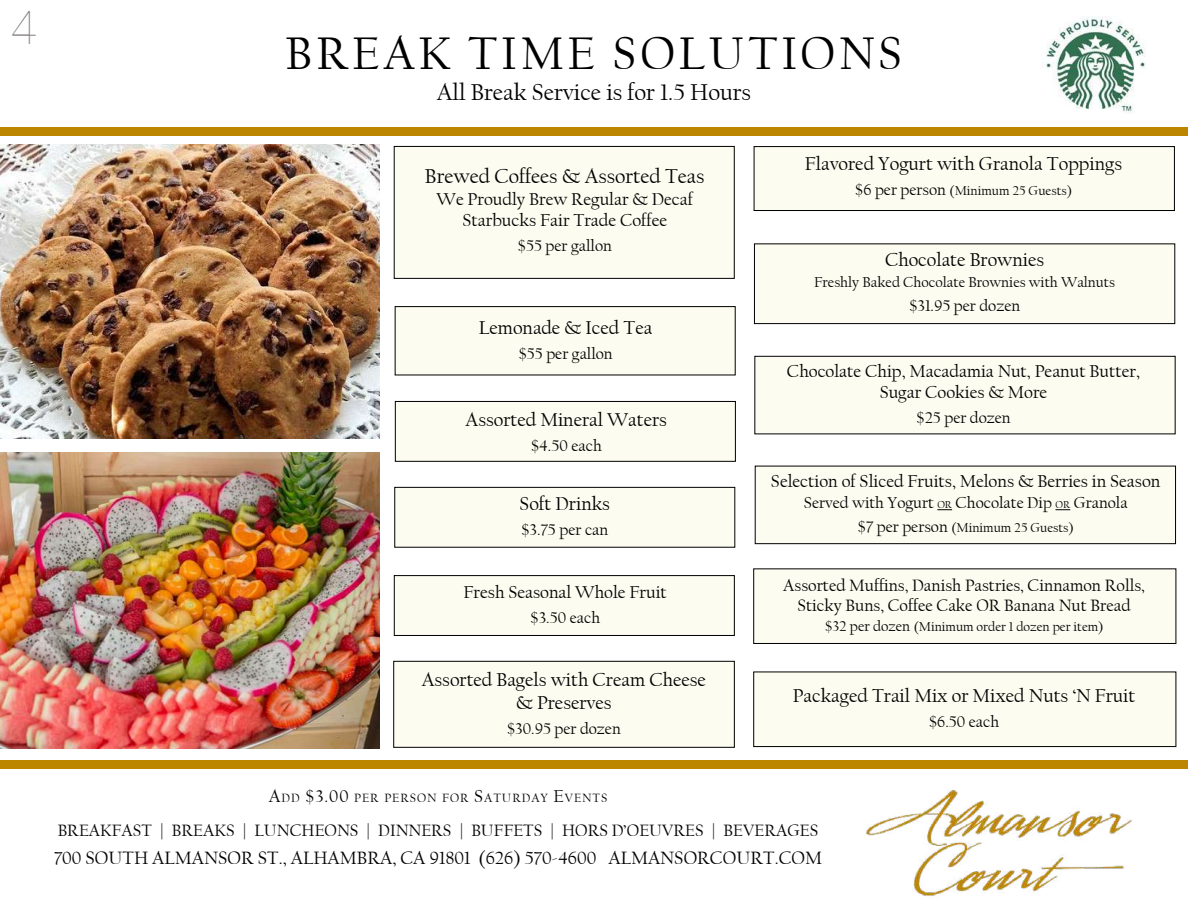
<style>
.page{position:relative;width:1188px;height:918px;background:#fff}
.page>*{position:absolute;margin:0;border:0;box-sizing:border-box;transform-origin:0 0}
.t1{font:48px "Californian FB";letter-spacing:.075em;color:#000}
.t2{font:200 48px "Helvetica Neue";color:#837e7e}
.t3{font:24px "Californian FB";color:#000}
.t4{font:21px "Californian FB";color:#000}
.t5{font:19.5px/23.4px "Californian FB";color:#000;text-align:center}
.t6{font:18.75px "Californian FB";color:#000}
.t7{font:18px/21.6px "Californian FB";color:#000;text-align:center}
.t8{font:17.25px/20.7px "Californian FB";color:#000;text-align:center}
.t9{font:16.5px "Californian FB";color:#000}
.t10{font:15px "Californian FB";color:#000}
.t11{font:13.5px "Californian FB";color:#000}
.t12{font:12.6px "Californian FB";letter-spacing:.07em;color:#000}
.s1{font-size:18px}
.s2{font-size:16.5px}
.s3{font-size:10.5px}
.s4{font-size:15px}
</style>
<div class="page">
<div style="left:0;top:127px;width:1188px;height:9px;background:#bd8600"></div>
<div style="left:0;top:760px;width:1188px;height:9px;background:#bd8600"></div>
<img style="left:0;top:145px;width:380px;height:294px">
<img style="left:0;top:453px;width:380px;height:295px">
<img style="left:866px;top:789px;width:266px;height:107px">
<img style="left:1045px;top:17px;width:101px;height:96px">
<div style="left:394px;top:661px;width:340px;height:86px;background:#fdfcf0"></div>
<div style="left:394px;top:661px;width:341px;height:87px;border:1px solid #000"></div>
<div style="left:395px;top:487px;width:340px;height:60px;background:#fdfcf0"></div>
<div style="left:395px;top:487px;width:340px;height:60px;border:1px solid #000"></div>
<div style="left:395px;top:401px;width:340px;height:60px;background:#fdfcf0"></div>
<div style="left:395px;top:401px;width:341px;height:61px;border:1px solid #000"></div>
<div style="left:394px;top:146px;width:340px;height:132px;background:#fdfcf0"></div>
<div style="left:394px;top:146px;width:340px;height:133px;border:1px solid #000"></div>
<div style="left:394px;top:576px;width:340px;height:59px;background:#fdfcf0"></div>
<div style="left:394px;top:575px;width:341px;height:61px;border:1px solid #000"></div>
<div style="left:754px;top:569px;width:422px;height:74px;background:#fdfcf0"></div>
<div style="left:754px;top:569px;width:422px;height:75px;border:1px solid #000"></div>
<div style="left:754px;top:147px;width:420px;height:64px;background:#fdfcf0"></div>
<div style="left:754px;top:146px;width:421px;height:65px;border:1px solid #000"></div>
<div style="left:754px;top:244px;width:421px;height:80px;background:#fdfcf0"></div>
<div style="left:754px;top:244px;width:421px;height:80px;border:1px solid #000"></div>
<div style="left:755px;top:356px;width:420px;height:78px;background:#fdfcf0"></div>
<div style="left:755px;top:356px;width:420px;height:78px;border:1px solid #000"></div>
<div style="left:755px;top:466px;width:421px;height:78px;background:#fdfcf0"></div>
<div style="left:755px;top:466px;width:421px;height:78px;border:1px solid #000"></div>
<svg style="left:937px;top:509px;width:15px;height:1px"></svg>
<svg style="left:1056px;top:509px;width:14px;height:1px"></svg>
<div style="left:395px;top:307px;width:340px;height:68px;background:#fdfcf0"></div>
<div style="left:395px;top:306px;width:340px;height:69px;border:1px solid #000"></div>
<div style="left:754px;top:672px;width:422px;height:75px;background:#fdfcf0"></div>
<div style="left:754px;top:672px;width:422px;height:75px;border:1px solid #000"></div>
<h1 class="t2" style="left:11px;top:-10px;width:28px">4</h1>
<h1 class="t1" style="left:286px;top:27px;width:618px">BREAK TIME SOLUTIONS</h1>
<h2 class="t3" style="left:437px;top:79px;width:316px">All Break Service is for 1.5 Hours</h2>
<p class="t4" style="left:425px;top:165px;width:281px">Brewed Coffees &amp; Assorted Teas</p>
<p class="t7" style="left:437px;top:188px;width:258px">We Proudly Brew Regular &amp; Decaf<br>Starbucks Fair Trade Coffee</p>
<p class="t9" style="left:518px;top:236px;width:96px">$55 per gallon</p>
<p class="t5" style="left:479px;top:317px;width:175px">Lemonade &amp; Iced Tea</p>
<p class="t9" style="left:518px;top:344px;width:96px">$55 per gallon</p>
<p class="t5" style="left:466px;top:408px;width:203px">Assorted Mineral Waters</p>
<p class="t9" style="left:531px;top:436px;width:73px">$4.50 each</p>
<p class="t5" style="left:520px;top:493px;width:92px">Soft Drinks</p>
<p class="t9" style="left:521px;top:520px;width:89px">$3.75 per can</p>
<p class="t7" style="left:464px;top:582px;width:205px">Fresh Seasonal Whole Fruit</p>
<p class="t9" style="left:530px;top:608px;width:71px">$3.50 each</p>
<p class="t5" style="left:422px;top:668px;width:285px">Assorted Bagels with Cream Cheese &amp; Preserves</p>
<p class="t9" style="left:507px;top:719px;width:116px">$30.95 per dozen</p>
<p class="t12" style="left:269px;top:791px;width:340px"><span class="s1">A</span>DD <span class="s1">$3.00</span> PER PERSON FOR <span class="s1">S</span>ATURDAY <span class="s1">E</span>VENTS</p>
<p class="t5" style="left:805px;top:152px;width:319px">Flavored Yogurt with Granola Toppings</p>
<p class="t11" style="left:855px;top:183px;width:219px"><span class="s2">$6 per person</span> (Minimum 25 Guests)</p>
<p class="t5" style="left:885px;top:248px;width:161px">Chocolate Brownies</p>
<p class="t10" style="left:814px;top:273px;width:303px">Freshly Baked Chocolate Brownies with Walnuts</p>
<p class="t9" style="left:909px;top:296px;width:113px">$31.95 per dozen</p>
<p class="t7" style="left:787px;top:360px;width:355px">Chocolate Chip, Macadamia Nut, Peanut Butter,<br>Sugar Cookies &amp; More</p>
<p class="t9" style="left:916px;top:408px;width:96px">$25 per dozen</p>
<p class="t7" style="left:771px;top:470px;width:391px">Selection of Sliced Fruits, Melons &amp; Berries in Season</p>
<p class="t9" style="left:804px;top:493px;width:325px">Served with Yogurt <span class="s3">OR</span> Chocolate Dip <span class="s3">OR</span> Granola</p>
<p class="t11" style="left:858px;top:520px;width:218px"><span class="s2">$7 per person</span> (Minimum 25 Guests)</p>
<p class="t8" style="left:783px;top:575px;width:363px">Assorted Muffins, Danish Pastries, Cinnamon Rolls,<br>Sticky Buns, Coffee Cake OR Banana Nut Bread</p>
<p class="t11" style="left:825px;top:619px;width:280px"><span class="s4">$32 per dozen</span> (Minimum order 1 dozen per item)</p>
<p class="t5" style="left:793px;top:685px;width:344px">Packaged Trail Mix or Mixed Nuts ‘N Fruit</p>
<p class="t9" style="left:929px;top:712px;width:72px">$6.50 each</p>
<p class="t8" style="left:58px;top:821px;width:762px">BREAKFAST | BREAKS | LUNCHEONS | DINNERS | BUFFETS | HORS D’OEUVRES | BEVERAGES</p>
<p class="t6" style="left:54px;top:847px;width:770px">700 SOUTH ALMANSOR ST., ALHAMBRA, CA 91801 (626) 570-4600 ALMANSORCOURT.COM</p>
</div>
